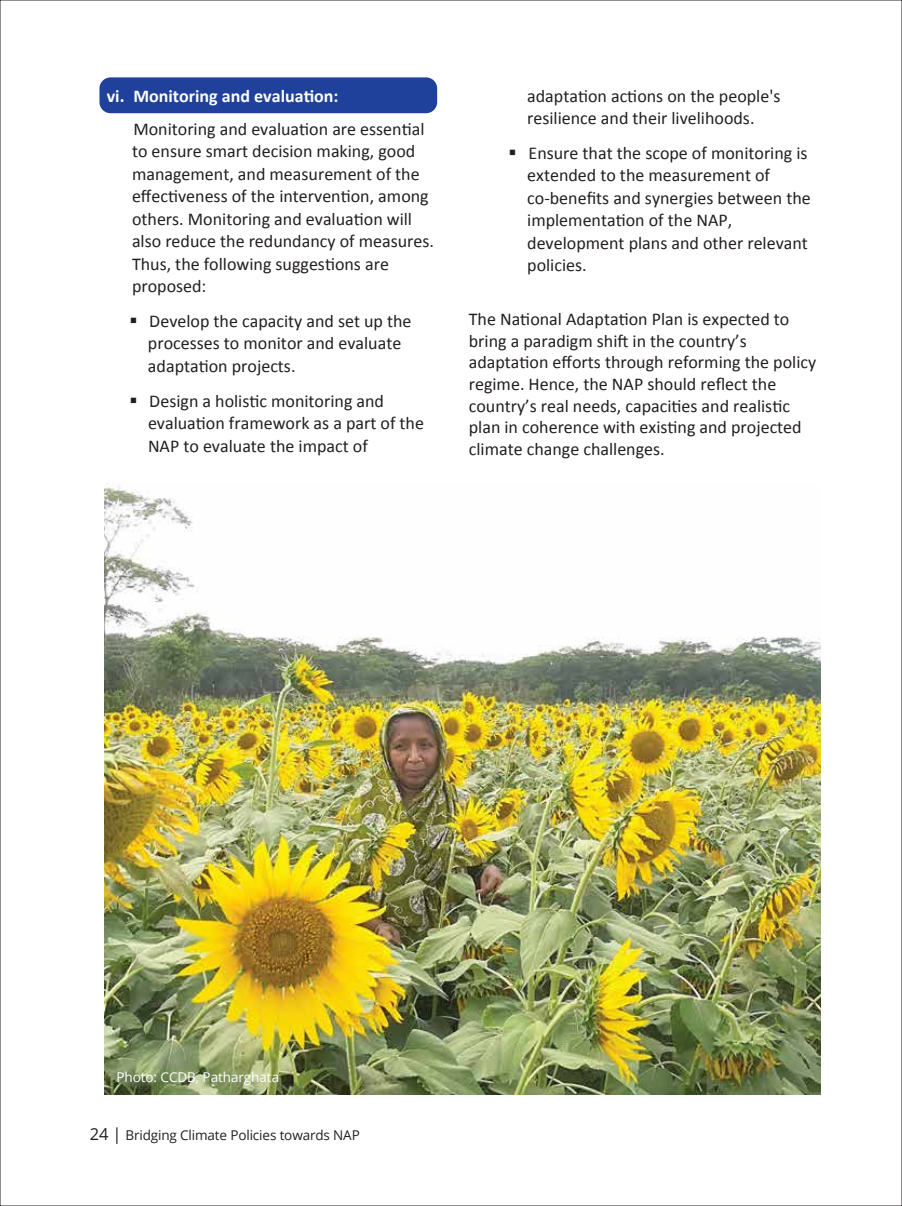
<style>
.page{position:relative;width:902px;height:1206px;background:#fff}
.page>*{position:absolute;margin:0;border:0;box-sizing:border-box;transform-origin:0 0}
.t1{font:18px/22.5px "Calibri";color:#231f20}
.t2{font:700 18px "Calibri";color:#fff}
.t3{font:13.5px "Open Sans";letter-spacing:-.01em;color:#231f20}
.t4{font:13.5px "Open Sans";letter-spacing:-.005em;color:#fff}
.s1{font-size:16.5px}
</style>
<div class="page">
<div style="left:99px;top:77px;width:338px;height:36px;background:#20419b;border-radius:11px"></div>
<img style="left:104px;top:483px;width:717px;height:611px">
<p class="t2" style="left:107px;top:84px;width:233px">vi. Monitoring and evaluation:</p>
<p class="t1" style="left:132px;top:118px;width:303px">Monitoring and evaluation are essential to ensure smart decision making, good management, and measurement of the effectiveness of the intervention, among others. Monitoring and evaluation will also reduce the redundancy of measures.<br>Thus, the following suggestions are proposed:</p>
<p class="t1" style="left:148px;top:310px;width:265px;text-indent:-19px">▪ Develop the capacity and set up the processes to monitor and evaluate adaptation projects.</p>
<p class="t1" style="left:148px;top:389px;width:277px;text-indent:-19px">▪ Design a holistic monitoring and evaluation framework as a part of the<br>NAP to evaluate the impact of</p>
<p class="t1" style="left:527px;top:85px;width:255px">adaptation actions on the people's resilience and their livelihoods.</p>
<p class="t1" style="left:527px;top:142px;width:285px;text-indent:-19px">▪ Ensure that the scope of monitoring is extended to the measurement of co-benefits and synergies between the implementation of the NAP, development plans and other relevant policies.</p>
<p class="t1" style="left:469px;top:308px;width:349px;line-height:21.6px">The National Adaptation Plan is expected to bring a paradigm shift in the country’s adaptation efforts through reforming the policy regime. Hence, the NAP should reflect the country’s real needs, capacities and realistic plan in coherence with existing and projected climate change challenges.</p>
<p class="t4" style="left:116px;top:1067px;width:164px">Photo: CCDB, Patharghata</p>
<p class="t3" style="left:90px;top:1125px;width:272px"><span class="s1">24 |</span> Bridging Climate Policies towards NAP</p>
</div>
